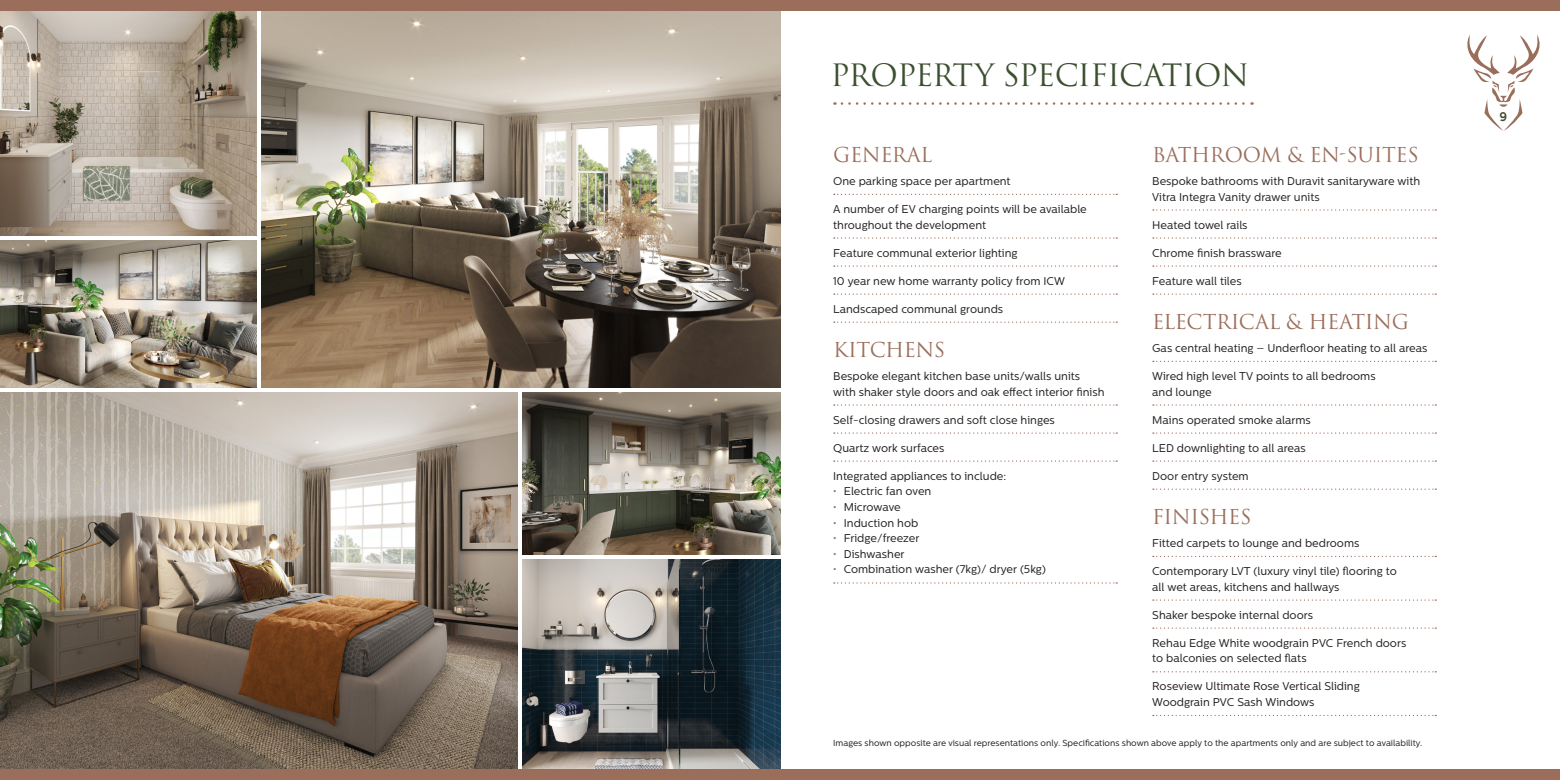
<style>
.page{position:relative;width:1560px;height:780px;background:#fff}
.page>*{position:absolute;margin:0;border:0;box-sizing:border-box;transform-origin:0 0}
.GREEN_HEADINGS{font:30px "Trajan Pro 3";letter-spacing:-.035em;color:#3c4f2f}
.Headings_h3_bullets{font:20px "Trajan Pro 3";letter-spacing:-.02em;color:#9b6e5c}
.Body_Regular{font:700 12.5px "Centrale Sans";color:#3c4f2f}
.Paragraph_Style_1{font:11.25px/15.6px "Centrale Sans";color:#231f20}
.Body_Small{font:8.75px "Centrale Sans";color:#231f20}
.s1{color:#9b6e5c}
</style>
<div class="page">
<img style="left:0;top:392px;width:517px;height:377px">
<img style="left:522px;top:559px;width:258px;height:210px">
<img style="left:0;top:11px;width:256px;height:224px">
<img style="left:0;top:240px;width:256px;height:147px">
<img style="left:261px;top:11px;width:519px;height:376px">
<img style="left:522px;top:392px;width:258px;height:162px">
<div style="left:0;top:0;width:1559px;height:11px;background:#9b6e5c"></div>
<div style="left:0;top:769px;width:1559px;height:11px;background:#9b6e5c"></div>
<svg style="left:833px;top:194px;width:284px;height:1px"></svg>
<svg style="left:833px;top:237px;width:284px;height:2px"></svg>
<svg style="left:833px;top:265px;width:284px;height:2px"></svg>
<svg style="left:833px;top:293px;width:284px;height:2px"></svg>
<svg style="left:833px;top:321px;width:284px;height:2px"></svg>
<svg style="left:833px;top:404px;width:284px;height:1px"></svg>
<svg style="left:833px;top:432px;width:284px;height:1px"></svg>
<svg style="left:833px;top:460px;width:284px;height:1px"></svg>
<svg style="left:833px;top:582px;width:284px;height:1px"></svg>
<svg style="left:1152px;top:209px;width:283px;height:1px"></svg>
<svg style="left:1152px;top:237px;width:283px;height:2px"></svg>
<svg style="left:1152px;top:265px;width:283px;height:2px"></svg>
<svg style="left:1152px;top:293px;width:283px;height:2px"></svg>
<svg style="left:1152px;top:361px;width:283px;height:1px"></svg>
<svg style="left:1152px;top:404px;width:283px;height:1px"></svg>
<svg style="left:1152px;top:432px;width:283px;height:1px"></svg>
<svg style="left:1152px;top:460px;width:282px;height:1px"></svg>
<svg style="left:1152px;top:488px;width:283px;height:2px"></svg>
<svg style="left:1152px;top:555px;width:283px;height:2px"></svg>
<svg style="left:1152px;top:599px;width:283px;height:1px"></svg>
<svg style="left:1152px;top:627px;width:282px;height:1px"></svg>
<svg style="left:1152px;top:671px;width:283px;height:1px"></svg>
<svg style="left:1152px;top:714px;width:283px;height:2px"></svg>
<svg style="left:841px;top:102px;width:411px;height:3px"></svg>
<svg style="left:1467px;top:34px;width:73px;height:97px"></svg>
<p class="GREEN_HEADINGS" style="left:830px;top:55px;width:420px">PROPERTY SPECIFICATION</p>
<p class="Headings_h3_bullets" style="left:833px;top:141px;width:101px">GENERAL</p>
<p class="Paragraph_Style_1" style="left:833px;top:173px;width:179px">One parking space per apartment</p>
<p class="Paragraph_Style_1" style="left:833px;top:201px;width:255px">A number of EV charging points will be available throughout the development</p>
<p class="Paragraph_Style_1" style="left:833px;top:245px;width:186px">Feature communal exterior lighting</p>
<p class="Paragraph_Style_1" style="left:833px;top:273px;width:233px">10 year new home warranty policy from ICW</p>
<p class="Paragraph_Style_1" style="left:833px;top:301px;width:171px">Landscaped communal grounds</p>
<p class="Headings_h3_bullets" style="left:833px;top:336px;width:113px">KITCHENS</p>
<p class="Paragraph_Style_1" style="left:833px;top:368px;width:273px">Bespoke elegant kitchen base units/walls units with shaker style doors and oak effect interior finish</p>
<p class="Paragraph_Style_1" style="left:833px;top:412px;width:223px">Self-closing drawers and soft close hinges</p>
<p class="Paragraph_Style_1" style="left:833px;top:440px;width:113px">Quartz work surfaces</p>
<p class="Paragraph_Style_1" style="left:833px;top:468px;width:174px">Integrated appliances to include:</p>
<p class="Paragraph_Style_1" style="left:833px;top:483px;width:100px"><span class="s1">•</span> Electric fan oven</p>
<p class="Paragraph_Style_1" style="left:833px;top:499px;width:69px"><span class="s1">•</span> Microwave</p>
<p class="Paragraph_Style_1" style="left:833px;top:514px;width:87px"><span class="s1">•</span> Induction hob</p>
<p class="Paragraph_Style_1" style="left:833px;top:530px;width:88px"><span class="s1">•</span> Fridge/freezer</p>
<p class="Paragraph_Style_1" style="left:833px;top:546px;width:73px"><span class="s1">•</span> Dishwasher</p>
<p class="Paragraph_Style_1" style="left:833px;top:561px;width:214px"><span class="s1">•</span> Combination washer (7kg)/ dryer (5kg)</p>
<p class="Headings_h3_bullets" style="left:1152px;top:141px;width:268px">BATHROOM &amp; EN-SUITES</p>
<p class="Paragraph_Style_1" style="left:1152px;top:173px;width:269px">Bespoke bathrooms with Duravit sanitaryware with<br>Vitra Integra Vanity drawer units</p>
<p class="Paragraph_Style_1" style="left:1152px;top:217px;width:97px">Heated towel rails</p>
<p class="Paragraph_Style_1" style="left:1152px;top:245px;width:131px">Chrome finish brassware</p>
<p class="Paragraph_Style_1" style="left:1152px;top:273px;width:91px">Feature wall tiles</p>
<p class="Headings_h3_bullets" style="left:1152px;top:308px;width:258px">ELECTRICAL &amp; HEATING</p>
<p class="Paragraph_Style_1" style="left:1152px;top:340px;width:276px">Gas central heating – Underfloor heating to all areas</p>
<p class="Paragraph_Style_1" style="left:1152px;top:368px;width:225px">Wired high level TV points to all bedrooms and lounge</p>
<p class="Paragraph_Style_1" style="left:1152px;top:412px;width:160px">Mains operated smoke alarms</p>
<p class="Paragraph_Style_1" style="left:1152px;top:440px;width:155px">LED downlighting to all areas</p>
<p class="Paragraph_Style_1" style="left:1152px;top:468px;width:98px">Door entry system</p>
<p class="Headings_h3_bullets" style="left:1152px;top:503px;width:101px">FINISHES</p>
<p class="Paragraph_Style_1" style="left:1152px;top:535px;width:209px">Fitted carpets to lounge and bedrooms</p>
<p class="Paragraph_Style_1" style="left:1152px;top:563px;width:246px">Contemporary LVT (luxury vinyl tile) flooring to all wet areas, kitchens and hallways</p>
<p class="Paragraph_Style_1" style="left:1152px;top:606px;width:162px">Shaker bespoke internal doors</p>
<p class="Paragraph_Style_1" style="left:1152px;top:634px;width:255px">Rehau Edge White woodgrain PVC French doors to balconies on selected flats</p>
<p class="Paragraph_Style_1" style="left:1152px;top:678px;width:209px">Roseview Ultimate Rose Vertical Sliding<br>Woodgrain PVC Sash Windows</p>
<p class="Body_Small" style="left:833px;top:737px;width:590px">Images shown opposite are visual representations only. Specifications shown above apply to the apartments only and are subject to availability.</p>
<p class="Body_Regular" style="left:1499px;top:109px;width:9px">9</p>
</div>
